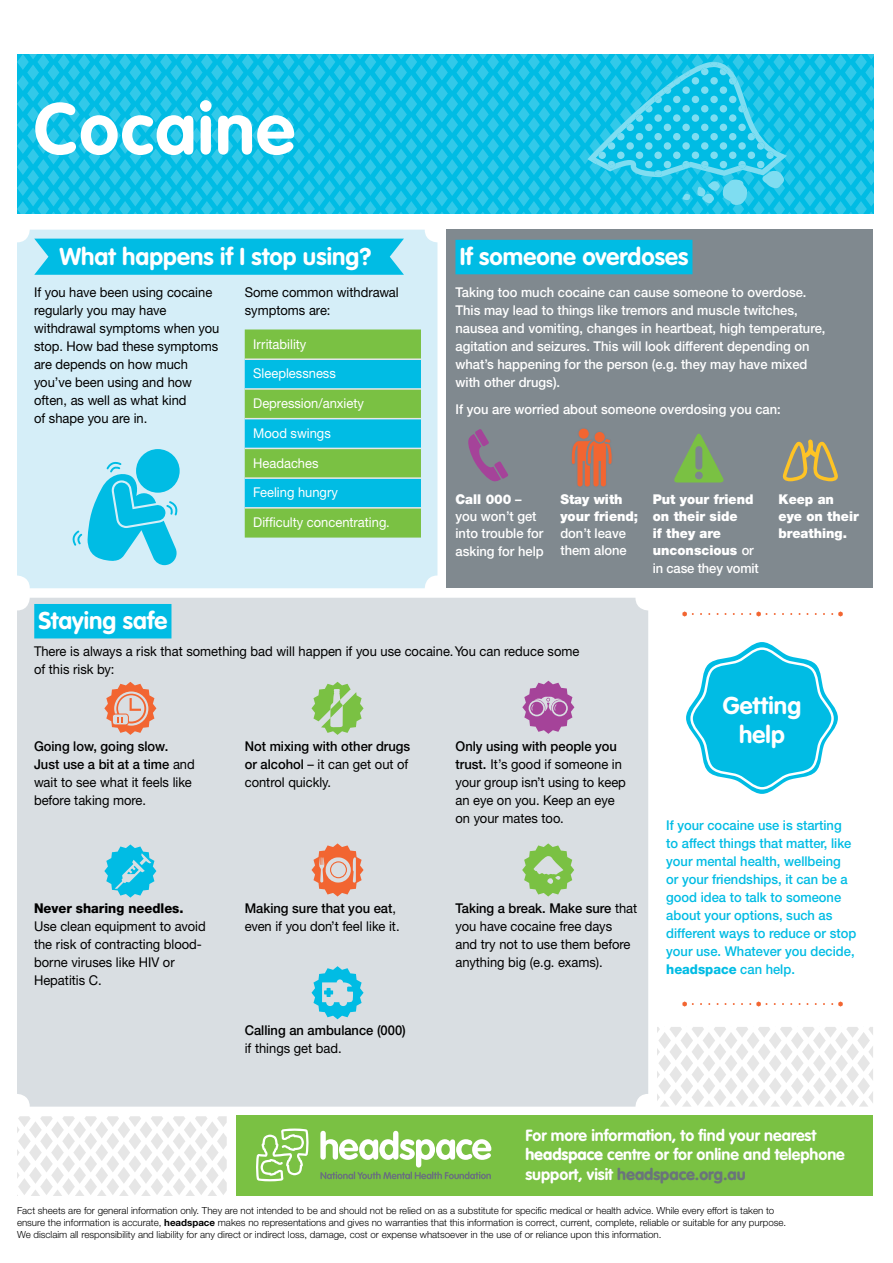
<style>
.page{position:relative;width:893px;height:1263px;background:#fff}
.page>*{position:absolute;margin:0;border:0;box-sizing:border-box;transform-origin:0 0}
.t1{font:700 71.7px "VAG Rounded";letter-spacing:.02em;color:#fff}
.t2{font:700 24px/28.5px "VAG Rounded";letter-spacing:.005em;color:#fff;text-align:center}
.t3{font:700 16.05px/19.2px "VAG Rounded";color:#fff}
.t4{font:13.5px/18px "Helvetica Neue CE";color:#000;scale:.96 1}
.t5{font:500 13.5px/18px "Helvetica Neue CE";color:#fff;scale:.96 1}
.t6{font:500 13.5px/18px "Helvetica Neue CE";color:#00bce4;scale:.96 1}
.t7{font:13.5px "Helvetica Neue CE";color:#fff;scale:.96 1}
.t8{font:900 13.5px/17.2px "Helvetica Neue";color:#fff;scale:.96 1}
.t9{font:500 13.5px/18px "Helvetica Neue CE";color:#000;scale:.96 1}
.t10{font:800 13.5px "Helvetica Neue CE";color:#000;scale:.96 1}
.t11{font:300 9.75px/12px "Helvetica Neue";color:#000}
.s1{font-family:"Helvetica Neue CE";font-weight:500}
.s2{font-weight:500}
.s3{font-weight:400}
.s4{font-weight:800}
.s5{font-weight:900}
.s6{font-weight:900;color:#6a747b}
.s7{font-family:"Helvetica Neue CE";font-weight:700}
</style>
<div class="page">
<div style="left:17px;top:230px;width:420px;height:358px;background:#d5eef8;border-radius:13px"></div>
<svg style="left:34px;top:239px;width:370px;height:36px;background:#09bee4"></svg>
<div style="left:17px;top:598px;width:631px;height:509px;background:#d9dee2;border-radius:13px"></div>
<div style="left:446px;top:230px;width:427px;height:358px;background:#80898f"></div>
<div style="left:237px;top:1115px;width:636px;height:81px;background:#7ac143"></div>
<svg style="left:256px;top:1128px;width:53px;height:53px"></svg>
<svg style="left:320px;top:1131px;width:171px;height:48px"></svg>
<div style="left:455px;top:240px;width:237px;height:34px;background:#00bce4"></div>
<svg style="left:245px;top:329px;width:176px;height:209px;background:#47bf88"></svg>
<hr style="left:245px;top:358px;width:176px;height:2px;background:#e6e7e8">
<hr style="left:245px;top:388px;width:176px;height:2px;background:#e6e7e8">
<hr style="left:245px;top:418px;width:176px;height:1px;background:#e6e7e8">
<hr style="left:245px;top:448px;width:176px;height:1px;background:#e6e7e8">
<hr style="left:245px;top:477px;width:176px;height:2px;background:#e6e7e8">
<hr style="left:245px;top:507px;width:176px;height:2px;background:#e6e7e8">
<svg style="left:468px;top:429px;width:40px;height:53px"></svg>
<div style="left:578px;top:428px;width:11px;height:11px;background:#f26531;border-radius:50%"></div>
<div style="left:578px;top:428px;width:11px;height:11px;border:1px solid #7c868e;border-radius:50%"></div>
<svg style="left:571px;top:438px;width:41px;height:49px"></svg>
<div style="left:594px;top:431px;width:11px;height:12px;background:#f26531;border-radius:50%"></div>
<div style="left:594px;top:431px;width:11px;height:12px;border:1px solid #7c868e;border-radius:50%"></div>
<svg style="left:674px;top:433px;width:50px;height:49px"></svg>
<svg style="left:782px;top:440px;width:56px;height:41px"></svg>
<svg style="left:104px;top:682px;width:52px;height:53px"></svg>
<svg style="left:311px;top:682px;width:53px;height:53px"></svg>
<svg style="left:311px;top:966px;width:53px;height:53px"></svg>
<svg style="left:522px;top:681px;width:52px;height:53px"></svg>
<svg style="left:311px;top:843px;width:53px;height:53px"></svg>
<div style="left:331px;top:862px;width:15px;height:15px;background:#d9dee2;border-radius:50%"></div>
<svg style="left:104px;top:844px;width:52px;height:53px"></svg>
<svg style="left:17px;top:1116px;width:210px;height:80px"></svg>
<svg style="left:657px;top:1027px;width:216px;height:80px"></svg>
<div style="left:136px;top:449px;width:44px;height:44px;background:#00bce4;border-radius:50%"></div>
<svg style="left:72px;top:530px;width:10px;height:16px"></svg>
<svg style="left:88px;top:461px;width:90px;height:104px"></svg>
<svg style="left:686px;top:642px;width:152px;height:152px"></svg>
<svg style="left:682px;top:611px;width:12px;height:5px"></svg>
<svg style="left:831px;top:611px;width:12px;height:5px"></svg>
<svg style="left:749px;top:611px;width:18px;height:5px"></svg>
<svg style="left:522px;top:843px;width:52px;height:53px"></svg>
<div style="left:34px;top:604px;width:137px;height:34px;background:#00bce4"></div>
<svg style="left:17px;top:54px;width:856px;height:159px;background:#19c2e6"></svg>
<svg style="left:682px;top:1001px;width:12px;height:5px"></svg>
<svg style="left:831px;top:1001px;width:12px;height:5px"></svg>
<svg style="left:749px;top:1001px;width:18px;height:5px"></svg>
<h1 class="t1" style="left:34px;top:87px;width:262px">Cocaine</h1>
<h2 class="t2" style="left:60px;top:243px;width:313px">What happens if I stop using?</h2>
<p class="t4" style="left:245px;top:283px;width:162px">Some common withdrawal symptoms are:</p>
<p class="t7" style="left:253px;top:336px;width:57px">Irritability</p>
<p class="t7" style="left:253px;top:365px;width:88px">Sleeplessness</p>
<p class="t7" style="left:253px;top:395px;width:117px">Depression/anxiety</p>
<p class="t7" style="left:253px;top:425px;width:82px">Mood swings</p>
<p class="t7" style="left:253px;top:455px;width:69px">Headaches</p>
<p class="t7" style="left:253px;top:484px;width:90px">Feeling hungry</p>
<p class="t7" style="left:253px;top:514px;width:144px">Difficulty concentrating.</p>
<p class="t4" style="left:34px;top:283px;width:195px">If you have been using cocaine regularly you may have withdrawal symptoms when you stop. How bad these symptoms are depends on how much you’ve been using and how often, as well as what kind<br>of shape you are in.</p>
<h2 class="t2" style="left:39px;top:608px;width:130px">Staying safe</h2>
<h2 class="t2" style="left:460px;top:243px;width:230px">If someone overdoses</h2>
<p class="t5" style="left:455px;top:283px;width:387px">Taking too much cocaine can cause someone to overdose.<br>This may lead to things like tremors and muscle twitches, nausea and vomiting, changes in heartbeat, high temperature, agitation and seizures. This will look different depending on what’s happening for the person (e.g. they may have mixed with other drugs).</p>
<p class="t5" style="left:455px;top:400px;width:340px">If you are worried about someone overdosing you can:</p>
<p class="t8" style="left:455px;top:490px;width:70px">Call 000 <span class="s1">–</span></p>
<p class="t5" style="left:455px;top:508px;width:93px;line-height:17.2px">you won’t get into trouble for asking for help</p>
<p class="t8" style="left:560px;top:490px;width:83px">Stay with your friend;</p>
<p class="t5" style="left:560px;top:525px;width:71px;line-height:17.2px">don’t leave them alone</p>
<p class="t8" style="left:653px;top:490px;width:107px">Put your friend on their side<br>if they are unconscious <span class="s1">or</span></p>
<p class="t5" style="left:653px;top:559px;width:112px">in case they vomit</p>
<p class="t8" style="left:779px;top:490px;width:85px">Keep an eye on their breathing.</p>
<p class="t4" style="left:34px;top:642px;width:570px">There is always a risk that something bad will happen if you use cocaine. You can reduce some of this risk by:</p>
<p class="t4" style="left:34px;top:737px;width:169px"><span class="s2">Going low, going slow.<br>Just use a bit at a time</span> and wait to see what it feels like before taking more.</p>
<p class="t9" style="left:245px;top:737px;width:174px">Not mixing with other drugs or alcohol <span class="s3">– it can get out of control quickly.</span></p>
<p class="t4" style="left:455px;top:737px;width:179px"><span class="s2">Only using with people you trust.</span> It’s good if someone in your group isn’t using to keep an eye on you. Keep an eye on your mates too.</p>
<p class="t10" style="left:34px;top:900px;width:157px">Never sharing needles.</p>
<p class="t4" style="left:34px;top:917px;width:180px">Use clean equipment to avoid the risk of contracting blood&shy;borne viruses like HIV or<br>Hepatitis C.</p>
<p class="t4" style="left:245px;top:899px;width:163px"><span class="s2">Making sure that you eat</span>, even if you don’t feel like it.</p>
<p class="t9" style="left:245px;top:1021px;width:169px">Calling an ambulance (000)</p>
<p class="t4" style="left:245px;top:1040px;width:103px">if things get bad.</p>
<p class="t4" style="left:455px;top:899px;width:191px"><span class="s2">Taking a break. Make sure</span> that you have cocaine free days and try not to use them before anything big (e.g. exams).</p>
<h2 class="t2" style="left:723px;top:692px;width:80px">Getting help</h2>
<p class="t6" style="left:666px;top:816px;width:199px">If your cocaine use is starting to affect things that matter, like your mental health, wellbeing or your friendships, it can be a good idea to talk to someone about your options, such as different ways to reduce or stop your use. Whatever you decide, <span class="s4">headspace</span> can help.</p>
<p class="t3" style="left:525px;top:1126px;width:321px">For more information, to find your nearest <span class="s5">headspace</span> centre or for online and telephone support, visit <span class="s6">headspace.org.au</span></p>
<p class="t11" style="left:17px;top:1204px;width:771px">Fact sheets are for general information only. They are not intended to be and should not be relied on as a substitute for specific medical or health advice. While every effort is taken to ensure the information is accurate, <span class="s7">headspace</span> makes no representations and gives no warranties that this information is correct, current, complete, reliable or suitable for any purpose.<br>We disclaim all responsibility and liability for any direct or indirect loss, damage, cost or expense whatsoever in the use of or reliance upon this information.</p>
</div>
